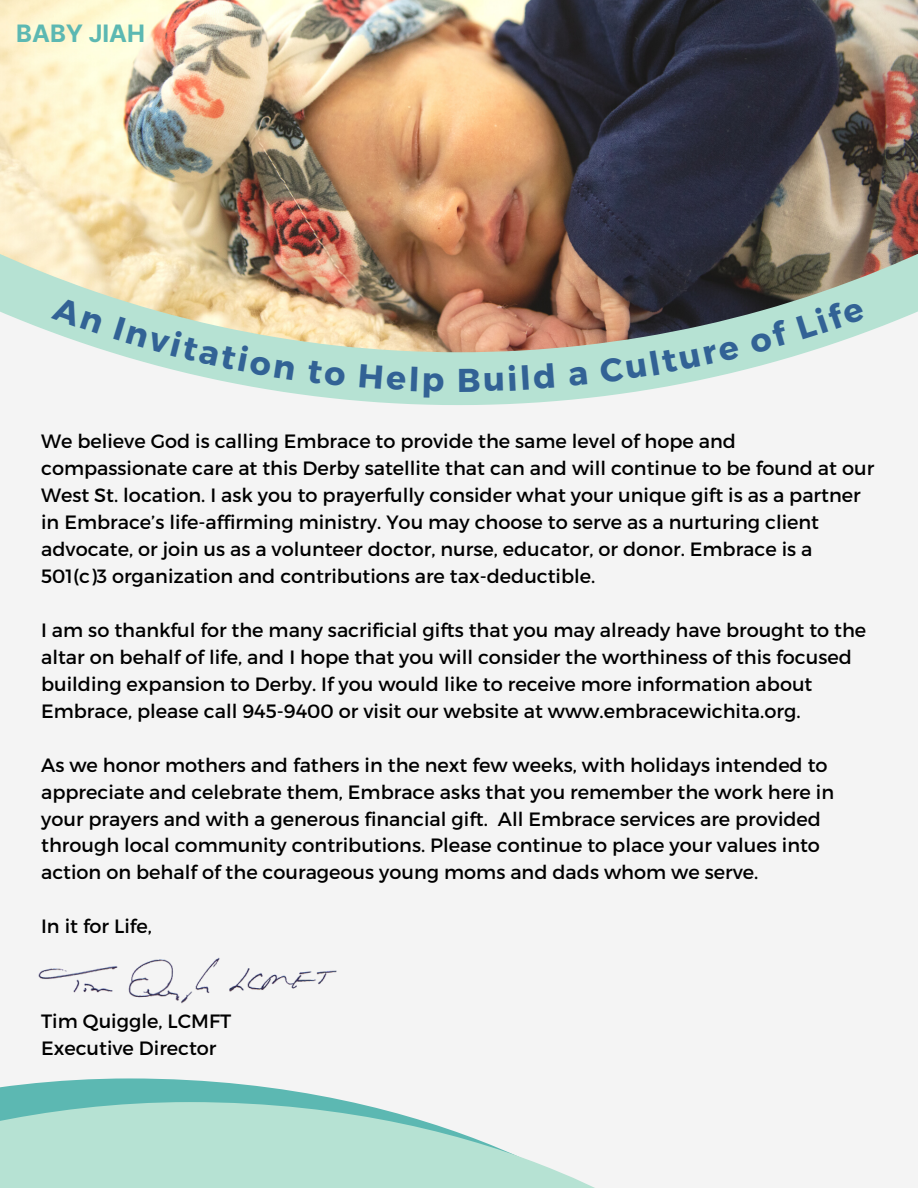
<style>
.page{position:relative;width:918px;height:1188px;background:#f4f4f4}
.page>*{position:absolute;margin:0;border:0;box-sizing:border-box;transform-origin:0 0}
.t1{font:700 33px "Montserrat";color:#326295}
.t2{font:700 24px "Inter";color:#5cb8b2}
.t3{font:19.2px/27px "Montserrat";color:#000}
</style>
<div class="page">
<svg style="left:0;top:1078px;width:351px;height:24px;fill:#5cb8b2"></svg>
<img style="left:0;top:0;width:918px;height:245px">
<svg style="left:0;top:1102px;width:595px;height:86px;fill:#b6e2d3"></svg>
<img style="left:38px;top:957px;width:299px;height:47px">
<img style="left:0;top:245px;width:918px;height:160px">
<div style="left:51px;top:296px;width:52px;height:38px;background:#b6e2d3"></div>
<svg style="left:113px;top:317px;width:182px;height:63px;background:#c5e4d3"></svg>
<svg style="left:307px;top:360px;width:39px;height:26px"></svg>
<div style="left:360px;top:364px;width:57px;height:27px;background:#b6e2d3"></div>
<svg style="left:424px;top:373px;width:20px;height:25px"></svg>
<svg style="left:485px;top:373px;width:18px;height:19px"></svg>
<svg style="left:509px;top:363px;width:45px;height:28px"></svg>
<svg style="left:568px;top:366px;width:19px;height:21px"></svg>
<div style="left:600px;top:339px;width:140px;height:44px;background:#b6e2d3"></div>
<svg style="left:749px;top:301px;width:117px;height:53px;background:#b5dace"></svg>
<p class="t2" style="left:16px;top:19px;width:130px">BABY JIAH</p>
<p class="t1" style="left:457px;top:359px;width:25px">B</p>
<p class="t3" style="left:41px;top:427px;width:835px">We believe God is calling Embrace to provide the same level of hope and compassionate care at this Derby satellite that can and will continue to be found at our West St. location. I ask you to prayerfully consider what your unique gift is as a partner in Embrace’s life-affirming ministry. You may choose to serve as a nurturing client advocate, or join us as a volunteer doctor, nurse, educator, or donor. Embrace is a 501(c)3 organization and contributions are tax-deductible.</p>
<p class="t3" style="left:41px;top:616px;width:827px">I am so thankful for the many sacrificial gifts that you may already have brought to the altar on behalf of life, and I hope that you will consider the worthiness of this focused building expansion to Derby. If you would like to receive more information about Embrace, please call 945-9400 or visit our website at www.embracewichita.org.</p>
<p class="t3" style="left:41px;top:750px;width:795px">As we honor mothers and fathers in the next few weeks, with holidays intended to appreciate and celebrate them, Embrace asks that you remember the work here in your prayers and with a generous financial gift. All Embrace services are provided through local community contributions. Please continue to place your values into action on behalf of the courageous young moms and dads whom we serve.</p>
<p class="t3" style="left:41px;top:912px;width:112px">In it for Life,</p>
<p class="t3" style="left:41px;top:1006px;width:192px">Tim Quiggle, LCMFT</p>
<p class="t3" style="left:41px;top:1033px;width:177px">Executive Director</p>
</div>
